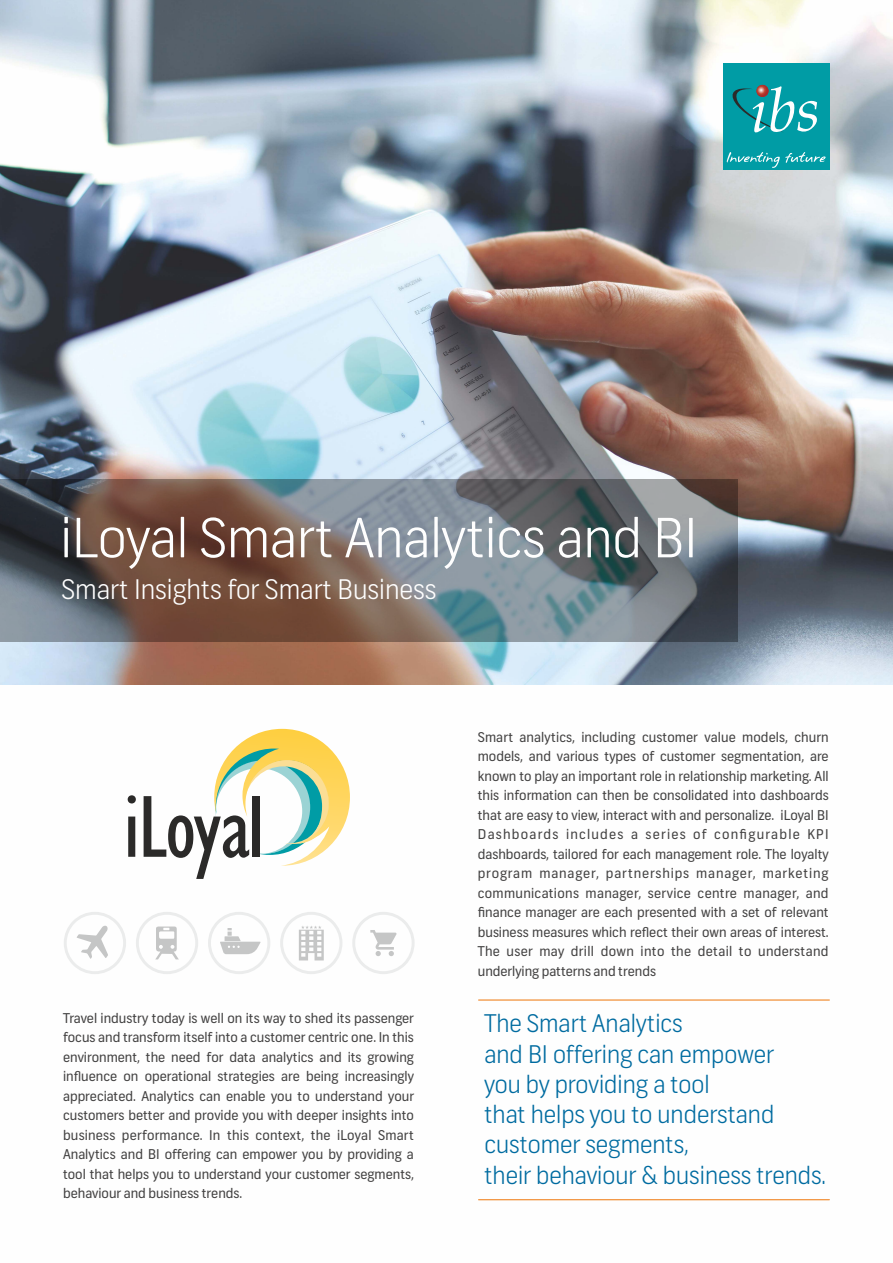
<style>
.page{position:relative;width:893px;height:1263px;background:#fff}
.page>*{position:absolute;margin:0;border:0;box-sizing:border-box;transform-origin:0 0}
.t1{font:condensed 90.75px "Gill Sans";letter-spacing:-.015em;color:#2b2a29}
.t2{font:300 54px "Frank";color:#fefefe}
.t3{font:300 27px "Frank";color:#fefefe}
.t4{font:300 24.3px/30.3px "Frank";color:#006ba0}
.t5{font:13.5px/19.5px "Frank";color:#434242;text-align:justify}
</style>
<div class="page">
<img style="left:0;top:0;width:893px;height:685px">
<div style="left:0;top:479px;width:737px;height:163px;background:#2b2a29;opacity:.4"></div>
<div style="left:723px;top:64px;width:106px;height:106px;background:#009ca5"></div>
<svg style="left:727px;top:152px;width:99px;height:16px"></svg>
<svg style="left:715px;top:83px;width:102px;height:51px"></svg>
<svg style="left:214px;top:729px;width:136px;height:137px"></svg>
<svg style="left:64px;top:912px;width:62px;height:62px"></svg>
<svg style="left:136px;top:912px;width:62px;height:62px"></svg>
<svg style="left:208px;top:912px;width:62px;height:62px"></svg>
<svg style="left:352px;top:912px;width:63px;height:62px"></svg>
<svg style="left:280px;top:912px;width:62px;height:62px"></svg>
<hr style="left:479px;top:999px;width:350px;height:1px;background:#ef7f1a">
<hr style="left:479px;top:1199px;width:350px;height:1px;background:#ef7f1a">
<h2 class="t2" style="left:60px;top:517px;width:639px">iLoyal Smart Analytics and BI</h2>
<h3 class="t3" style="left:61px;top:579px;width:377px">Smart Insights for Smart Business</h3>
<h1 class="t1" style="left:124px;top:794px;width:142px">iLoyal</h1>
<p class="t5" style="left:63px;top:1010px;width:352px">Travel industry today is well on its way to shed its passenger focus and transform itself into a customer centric one. In this environment, the need for data analytics and its growing influence on operational strategies are being increasingly appreciated. Analytics can enable you to understand your customers better and provide you with deeper insights into business performance. In this context, the iLoyal Smart Analytics and BI offering can empower you by providing a tool that helps you to understand your customer segments, behaviour and business trends.</p>
<p class="t5" style="left:478px;top:729px;width:352px">Smart analytics, including customer value models, churn models, and various types of customer segmentation, are known to play an important role in relationship marketing. All this information can then be consolidated into dashboards that are easy to view, interact with and personalize. iLoyal BI Dashboards includes a series of configurable KPI dashboards, tailored for each management role. The loyalty program manager, partnerships manager, marketing communications manager, service centre manager, and finance manager are each presented with a set of relevant business measures which reflect their own areas of interest.<br>The user may drill down into the detail to understand underlying patterns and trends</p>
<h3 class="t4" style="left:484px;top:1011px;width:343px">The Smart Analytics<br>and BI offering can empower<br>you by providing a tool<br>that helps you to understand customer segments,<br>their behaviour &amp; business trends.</h3>
</div>
